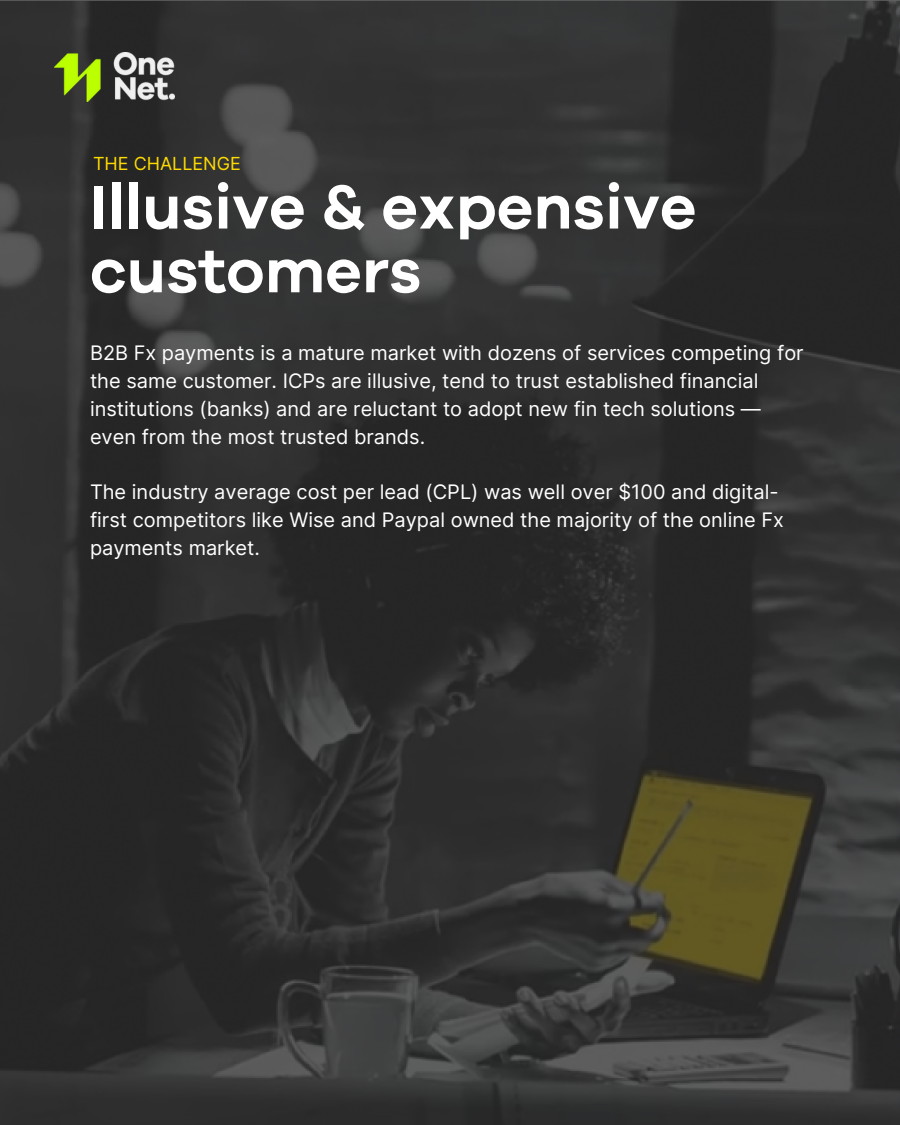
<style>
.page{position:relative;width:900px;height:1125px;background:#fff}
.page>*{position:absolute;margin:0;border:0;box-sizing:border-box;transform-origin:0 0}
.t1{font:600 63.9px/63.8px "Galano Grotesque";color:#fff}
.t2{font:20px/27.8px "Inter";color:#fff}
.t3{font:18px "Inter";color:#ffdb00}
</style>
<div class="page">
<img style="left:0;top:0;width:900px;height:1125px">
<img style="left:54px;top:53px;width:120px;height:48px">
<p class="t3" style="left:93px;top:153px;width:149px">THE CHALLENGE</p>
<p class="t1" style="left:90px;top:176px;width:608px">Illusive &amp; expensive customers</p>
<p class="t2" style="left:90px;top:339px;width:715px">B2B Fx payments is a mature market with dozens of services competing for the same customer. ICPs are illusive, tend to trust established financial institutions (banks) and are reluctant to adopt new fin tech solutions — even from the most trusted brands.</p>
<p class="t2" style="left:90px;top:478px;width:695px">The industry average cost per lead (CPL) was well over $100 and digital&shy;first competitors like Wise and Paypal owned the majority of the online Fx payments market.</p>
</div>
